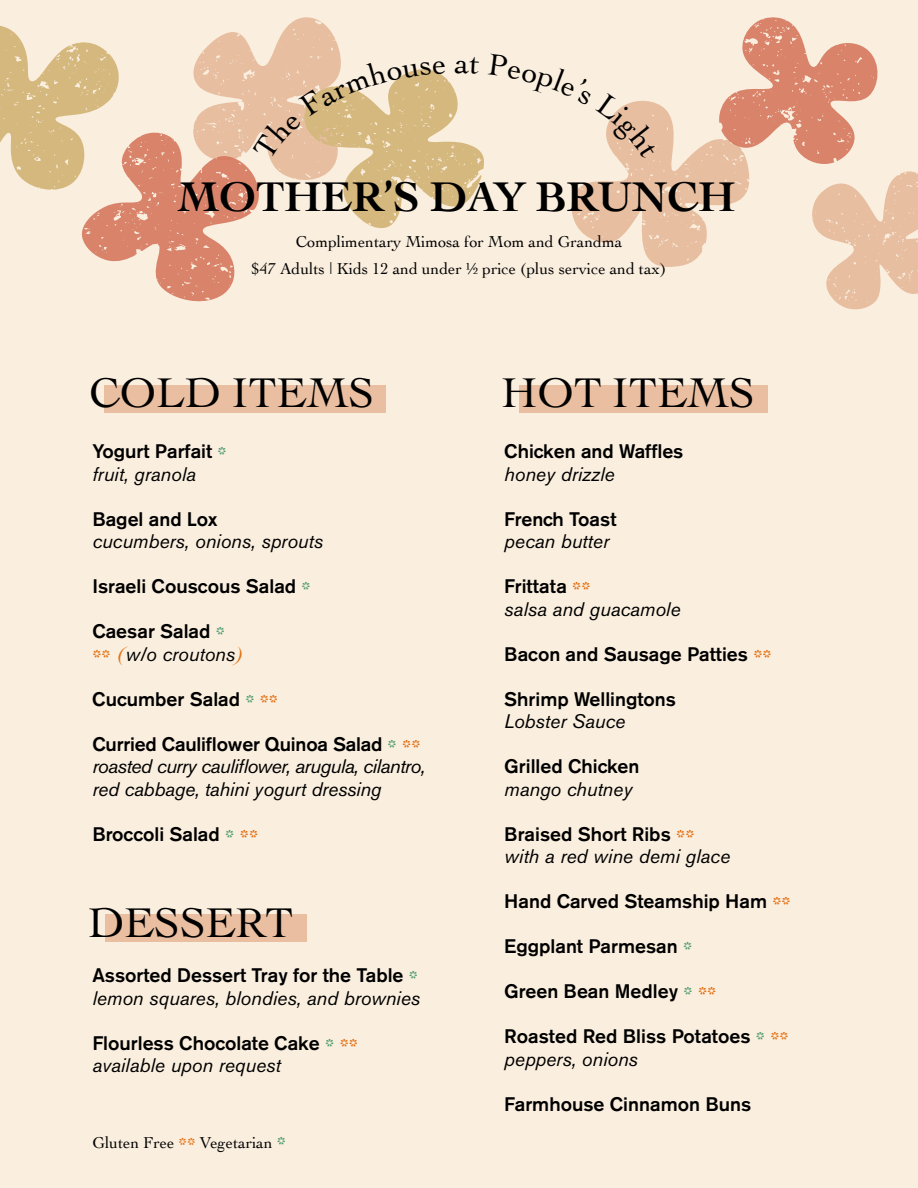
<style>
.page{position:relative;width:918px;height:1188px;background:#faeede}
.page>*{position:absolute;margin:0;border:0;box-sizing:border-box;transform-origin:0 0}
.t1{font:43.5px "Cochin";color:#000}
.t2{font:700 43.5px "Cochin";color:#000}
.t3{font:500 19.5px/22.5px "Akzidenz Grotesk BE";color:#000}
.t4{font:italic 19.5px/22.5px "Akzidenz Grotesk BE";color:#000}
.t5{font:italic 19.5px/22.5px "Akzidenz Grotesk BE";letter-spacing:-.03em;color:#000}
.t6{font:16.5px/27px "Cochin";color:#000;text-align:center}
.s1{font-family:"Cochin";font-weight:700;font-size:21px;color:#529e72}
.s2{font-weight:400;font-style:italic}
.s3{font-family:"Cochin";font-weight:700;font-size:21px;color:#e37114}
.s4{font-family:"Cochin";font-weight:400;font-style:italic;font-size:21px;color:#e37114}
.s5{font-weight:500;font-style:normal}
.s6{font-family:"Cochin";font-weight:700;font-style:normal;font-size:21px;color:#529e72}
.s7{font-family:"Cochin";font-weight:700;font-style:normal;font-size:21px;color:#e37114}
.s8{font-weight:700;font-size:19.5px;color:#e37114}
.s9{font-weight:700;font-size:21px;color:#529e72}
</style>
<div class="page">
<div style="left:105px;top:386px;width:281px;height:27px;background:#eabfa1"></div>
<div style="left:105px;top:914px;width:202px;height:27px;background:#eabfa1"></div>
<div style="left:520px;top:386px;width:248px;height:27px;background:#eabfa1"></div>
<svg style="left:0;top:17px;width:918px;height:293px"></svg>
<h1 class="t2" style="left:178px;top:168px;width:559px">MOTHER’S DAY BRUNCH</h1>
<p class="t6" style="left:252px;top:228px;width:416px">Complimentary Mimosa for Mom and Grandma<br>$47 Adults | Kids 12 and under ½ price (plus service and tax)</p>
<h1 class="t1" style="left:89px;top:364px;width:286px">COLD ITEMS</h1>
<h1 class="t1" style="left:501px;top:363px;width:255px">HOT ITEMS</h1>
<p class="t3" style="left:92px;top:440px;width:136px">Yogurt Parfait <span class="s1">* </span><span class="s2">fruit, granola</span></p>
<p class="t3" style="left:92px;top:508px;width:127px">Bagel and Lox</p>
<p class="t4" style="left:92px;top:530px;width:232px">cucumbers, onions, sprouts</p>
<p class="t3" style="left:92px;top:575px;width:220px">Israeli Couscous Salad <span class="s1">*</span></p>
<p class="t3" style="left:92px;top:620px;width:154px">Caesar Salad <span class="s1">* </span><span class="s3">**</span> <span class="s4">(</span><span class="s2">w/o croutons</span><span class="s4">)</span></p>
<p class="t3" style="left:92px;top:688px;width:187px">Cucumber Salad <span class="s1">*</span> <span class="s3">**</span></p>
<p class="t5" style="left:92px;top:733px;width:334px"><span class="s5">Curried Cauliflower Quinoa Salad</span> <span class="s6">*</span> <span class="s7">** </span>roasted curry cauliflower, arugula, cilantro, red cabbage, tahini yogurt dressing</p>
<p class="t3" style="left:92px;top:823px;width:167px">Broccoli Salad <span class="s1">*</span> <span class="s3">**</span></p>
<h1 class="t1" style="left:88px;top:893px;width:207px">DESSERT</h1>
<p class="t4" style="left:92px;top:964px;width:329px"><span class="s5">Assorted Dessert Tray for the Table</span> <span class="s6">* </span>lemon squares, blondies, and brownies</p>
<p class="t3" style="left:92px;top:1032px;width:267px">Flourless Chocolate Cake <span class="s1">*</span> <span class="s3">** </span><span class="s2">available upon request</span></p>
<p class="t6" style="left:92px;top:1128px;width:195px">Gluten Free <span class="s8">**</span> Vegetarian <span class="s9">*</span></p>
<p class="t3" style="left:504px;top:440px;width:181px">Chicken and Waffles</p>
<p class="t4" style="left:504px;top:463px;width:112px">honey drizzle</p>
<p class="t3" style="left:504px;top:508px;width:114px">French Toast</p>
<p class="t4" style="left:504px;top:530px;width:106px">pecan butter</p>
<p class="t4" style="left:504px;top:575px;width:178px"><span class="s5">Frittata</span> <span class="s7">**<br></span>salsa and guacamole</p>
<p class="t3" style="left:504px;top:643px;width:269px">Bacon and Sausage Patties <span class="s3">**</span></p>
<p class="t3" style="left:504px;top:688px;width:173px">Shrimp Wellingtons</p>
<p class="t4" style="left:504px;top:710px;width:123px">Lobster Sauce</p>
<p class="t3" style="left:504px;top:755px;width:137px">Grilled Chicken</p>
<p class="t4" style="left:504px;top:778px;width:130px">mango chutney</p>
<p class="t4" style="left:504px;top:823px;width:227px"><span class="s5">Braised Short Ribs</span> <span class="s7">** </span>with a red wine demi glace</p>
<p class="t3" style="left:504px;top:890px;width:288px">Hand Carved Steamship Ham <span class="s3">**</span></p>
<p class="t3" style="left:504px;top:935px;width:189px">Eggplant Parmesan <span class="s1">*</span></p>
<p class="t3" style="left:504px;top:980px;width:214px">Green Bean Medley <span class="s1">*</span> <span class="s3">**</span></p>
<p class="t3" style="left:504px;top:1025px;width:286px">Roasted Red Bliss Potatoes <span class="s1">*</span> <span class="s3">** </span><span class="s2">peppers, onions</span></p>
<p class="t3" style="left:504px;top:1093px;width:248px">Farmhouse Cinnamon Buns</p>
</div>
